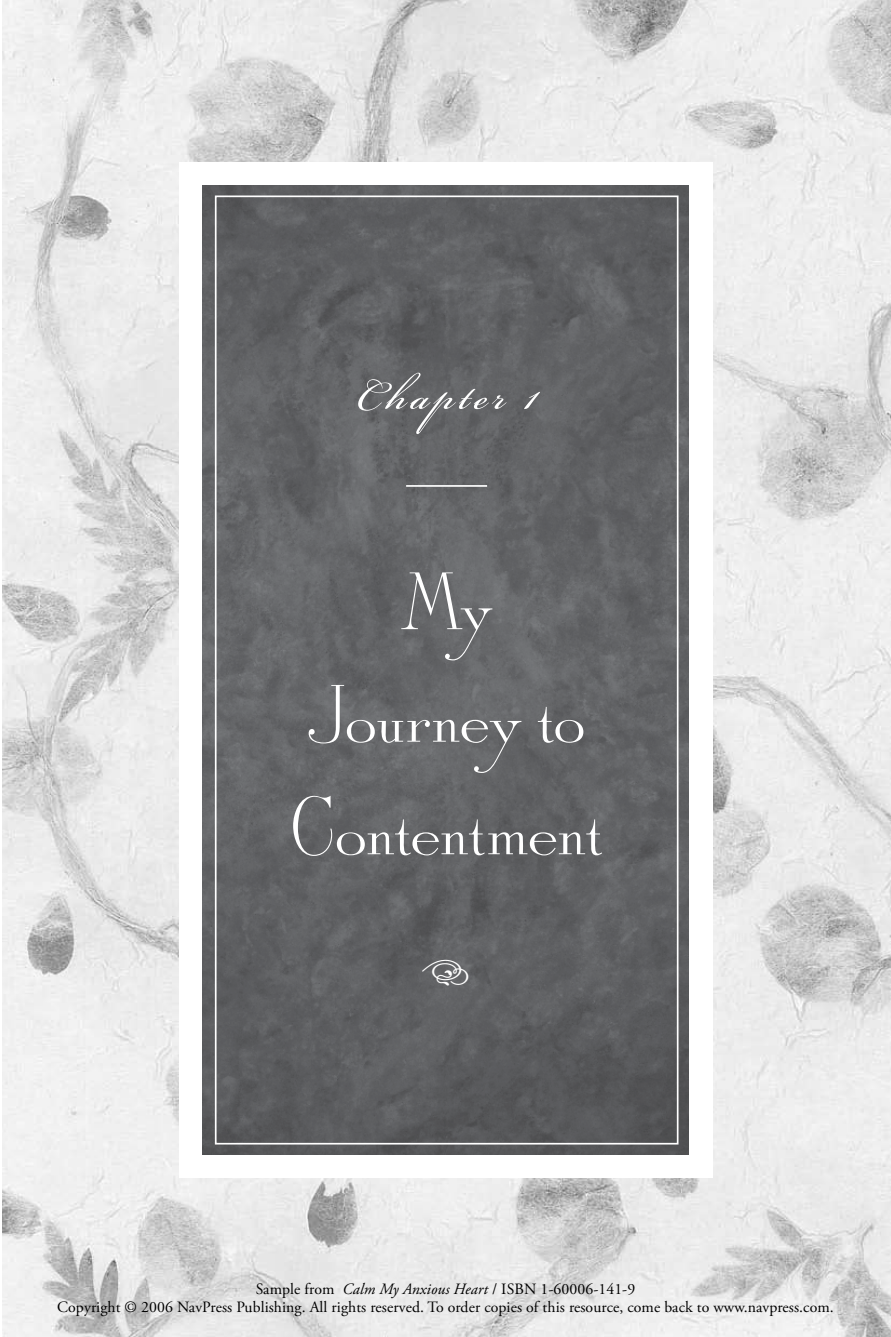
<style>
.page{position:relative;width:891px;height:1337px;background:#fff}
.page>*{position:absolute;margin:0;border:0;box-sizing:border-box;transform-origin:0 0}
.t1{font:81px/112.5px "Amphora";letter-spacing:-.02em;color:#fff;text-align:center}
.t2{font:63px "Bickham Script Pro";letter-spacing:.075em;color:#fff}
.t3{font:40.5px "Dalliance Flourishes";color:#fff}
.t4{font:15.75px/18px "Adobe Garamond Pro";letter-spacing:.005em;color:#000;text-align:center}
.s1{font-style:italic}
</style>
<div class="page">
<img style="left:2px;top:0;width:889px;height:1336px">
<div style="left:180px;top:162px;width:533px;height:1015px;background:#fff"></div>
<img style="left:202px;top:185px;width:486px;height:969px">
<hr style="left:406px;top:485px;width:81px;height:2px;background:#fff">
<h2 class="t2" style="left:357px;top:350px;width:181px">Chapter 1</h2>
<h1 class="t1" style="left:290px;top:551px;width:314px">My<br>Journey to<br>Contentment</h1>
<h3 class="t3" style="left:423px;top:948px;width:49px">k</h3>
<p class="t4" style="left:57px;top:1280px;width:778px">Sample from <span class="s1">Calm My Anxious Heart</span> / ISBN 1-60006-141-9<br>Copyright © 2006 NavPress Publishing. All rights reserved. To order copies of this resource, come back to www.navpress.com.</p>
</div>
